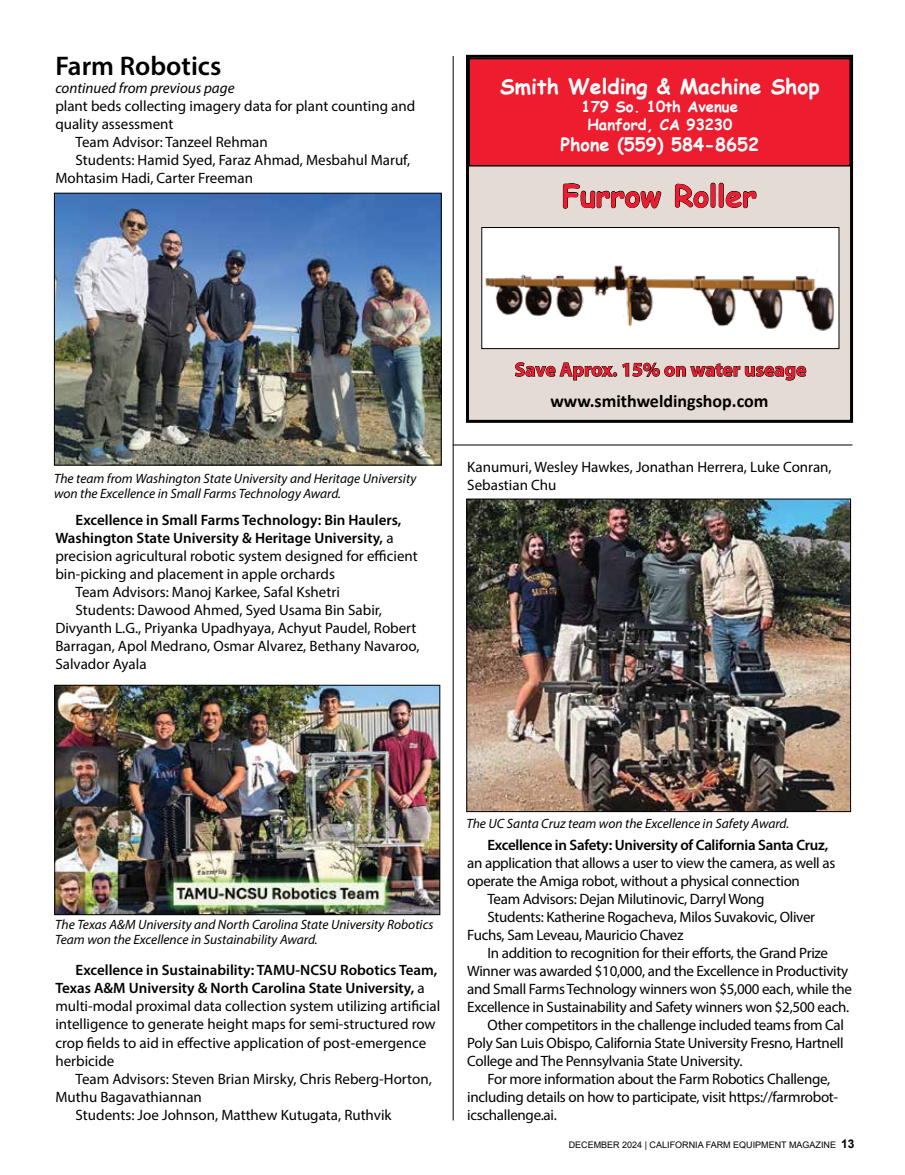
<style>
.page{position:relative;width:905px;height:1175px;background:#fff}
.page>*{position:absolute;margin:0;border:0;box-sizing:border-box;transform-origin:0 0}
.t1{font:700 30px "Comic Sans MS";color:#ed1c2e}
.t2{font:600 27px "Myriad Pro";color:#000}
.t3{font:700 21px "Comic Sans MS";color:#fff}
.t4{font:700 19.5px "Myriad Pro";color:#ed1c2e}
.t5{font:700 18px "Calibri";color:#000}
.t6{font:700 18px "Comic Sans MS";color:#fff}
.t7{font:15px/18px "Myriad Pro";letter-spacing:-.01em;color:#000}
.t8{font:600 15px "Myriad Pro";color:#000}
.t9{font:600 15px "Myriad Pro";letter-spacing:-.02em;color:#000}
.t10{font:700 15px/18px "Comic Sans MS";color:#fff;text-align:center}
.t11{font:italic 15px "Myriad Pro";color:#000}
.t12{font:italic 13.5px/15px "Myriad Pro";color:#000}
.t13{font:9px "Arial";color:#000}
.s1{font-weight:400}
.s2{font-weight:600}
.s3{font-weight:700;font-size:12px}
</style>
<div class="page">
<img style="left:56px;top:195px;width:383px;height:268px">
<div style="left:54px;top:193px;width:387px;height:272px;border:1px solid #000"></div>
<img style="left:56px;top:687px;width:382px;height:226px">
<div style="left:54px;top:685px;width:386px;height:230px;border:1px solid #000"></div>
<img style="left:468px;top:500px;width:380px;height:310px">
<div style="left:466px;top:498px;width:384px;height:314px;border:1px solid #000"></div>
<div style="left:467px;top:56px;width:384px;height:365px;background:#e4dcd4"></div>
<div style="left:466px;top:55px;width:387px;height:368px;border:3px solid #000"></div>
<div style="left:482px;top:227px;width:357px;height:121px;background:#fff"></div>
<div style="left:481px;top:227px;width:358px;height:122px;border:1px solid #000"></div>
<div style="left:469px;top:59px;width:381px;height:107px;background:#ed1c2e"></div>
<div style="left:468px;top:58px;width:382px;height:108px;border:2px solid #000"></div>
<svg style="left:562px;top:183px;width:99px;height:26px"></svg>
<svg style="left:674px;top:182px;width:82px;height:26px"></svg>
<img style="left:485px;top:265px;width:350px;height:66px">
<svg style="left:515px;top:362px;width:291px;height:19px"></svg>
<hr style="left:453px;top:56px;width:1px;height:1064px;background:#000">
<hr style="left:453px;top:445px;width:399px;height:1px;background:#000">
<h2 class="t2" style="left:55px;top:49px;width:167px">Farm Robotics</h2>
<p class="t11" style="left:55px;top:79px;width:181px">continued from previous page</p>
<p class="t7" style="left:55px;top:97px;width:361px">plant beds collecting imagery data for plant counting and</p>
<p class="t7" style="left:55px;top:115px;width:120px">quality assessment</p>
<p class="t7" style="left:76px;top:133px;width:194px">Team Advisor: Tanzeel Rehman</p>
<p class="t7" style="left:76px;top:151px;width:336px">Students: Hamid Syed, Faraz Ahmad, Mesbahul Maruf,</p>
<p class="t7" style="left:55px;top:169px;width:199px">Mohtasim Hadi, Carter Freeman</p>
<h3 class="t3" style="left:500px;top:71px;width:321px">Smith Welding &amp; Machine Shop</h3>
<p class="t10" style="left:581px;top:97px;width:158px">179 So. 10th Avenue<br>Hanford, CA 93230</p>
<p class="t6" style="left:560px;top:131px;width:200px">Phone (559) 584-8652</p>
<h1 class="t1" style="left:562px;top:174px;width:196px">Furrow Roller</h1>
<p class="t12" style="left:54px;top:470px;width:364px">The team from Washington State University and Heritage University won the Excellence in Small Farms Technology Award.</p>
<p class="t8" style="left:76px;top:510px;width:327px">Excellence in Small Farms Technology: Bin Haulers,</p>
<p class="t8" style="left:55px;top:528px;width:340px">Washington State University &amp; Heritage University, <span class="s1">a</span></p>
<p class="t7" style="left:55px;top:547px;width:364px">precision agricultural robotic system designed for efficient</p>
<p class="t7" style="left:55px;top:565px;width:281px">bin-picking and placement in apple orchards</p>
<p class="t7" style="left:76px;top:583px;width:266px">Team Advisors: Manoj Karkee, Safal Kshetri</p>
<p class="t7" style="left:76px;top:601px;width:308px">Students: Dawood Ahmed, Syed Usama Bin Sabir,</p>
<p class="t7" style="left:55px;top:619px;width:363px">Divyanth L.G., Priyanka Upadhyaya, Achyut Paudel, Robert</p>
<p class="t7" style="left:55px;top:637px;width:365px">Barragan, Apol Medrano, Osmar Alvarez, Bethany Navaroo,</p>
<p class="t7" style="left:55px;top:655px;width:93px">Salvador Ayala</p>
<h3 class="t4" style="left:514px;top:357px;width:293px">Save Aprox. 15% on water useage</h3>
<p class="t5" style="left:550px;top:388px;width:219px">www.smithweldingshop.com</p>
<p class="t7" style="left:467px;top:458px;width:366px">Kanumuri, Wesley Hawkes, Jonathan Herrera, Luke Conran,<br>Sebastian Chu</p>
<p class="t12" style="left:55px;top:916px;width:380px">The Texas A&amp;M University and North Carolina State University Robotics<br>Team won the Excellence in Sustainability Award.</p>
<p class="t7" style="left:55px;top:961px;width:386px;text-indent:20px"><span class="s2">Excellence in Sustainability: TAMU-NCSU Robotics Team, Texas A&amp;M University &amp; North Carolina State University,</span> a multi-modal proximal data collection system utilizing artificial intelligence to generate height maps for semi-structured row crop fields to aid in effective application of post-emergence herbicide</p>
<p class="t7" style="left:76px;top:1069px;width:357px">Team Advisors: Steven Brian Mirsky, Chris Reberg-Horton,</p>
<p class="t7" style="left:55px;top:1087px;width:148px">Muthu Bagavathiannan</p>
<p class="t7" style="left:76px;top:1105px;width:317px">Students: Joe Johnson, Matthew Kutugata, Ruthvik</p>
<p class="t12" style="left:466px;top:815px;width:324px">The UC Santa Cruz team won the Excellence in Safety Award.</p>
<p class="t9" style="left:487px;top:835px;width:342px">Excellence in Safety: University of California Santa Cruz,</p>
<p class="t7" style="left:467px;top:854px;width:369px">an application that allows a user to view the camera, as well as</p>
<p class="t7" style="left:467px;top:872px;width:334px">operate the Amiga robot, without a physical connection</p>
<p class="t7" style="left:487px;top:890px;width:278px">Team Advisors: Dejan Milutinovic, Darryl Wong</p>
<p class="t7" style="left:487px;top:908px;width:329px">Students: Katherine Rogacheva, Milos Suvakovic, Oliver</p>
<p class="t7" style="left:467px;top:926px;width:218px">Fuchs, Sam Leveau, Mauricio Chavez</p>
<p class="t7" style="left:487px;top:944px;width:342px">In addition to recognition for their efforts, the Grand Prize</p>
<p class="t7" style="left:467px;top:962px;width:382px">Winner was awarded $10,000, and the Excellence in Productivity</p>
<p class="t7" style="left:467px;top:980px;width:386px">and Small Farms Technology winners won $5,000 each, while the</p>
<p class="t7" style="left:467px;top:998px;width:383px">Excellence in Sustainability and Safety winners won $2,500 each.</p>
<p class="t7" style="left:487px;top:1016px;width:358px">Other competitors in the challenge included teams from Cal</p>
<p class="t7" style="left:467px;top:1034px;width:378px">Poly San Luis Obispo, California State University Fresno, Hartnell</p>
<p class="t7" style="left:467px;top:1052px;width:277px">College and The Pennsylvania State University.</p>
<p class="t7" style="left:487px;top:1070px;width:344px">For more information about the Farm Robotics Challenge,</p>
<p class="t7" style="left:467px;top:1088px;width:372px">including details on how to participate, visit https://farmrobot-</p>
<p class="t7" style="left:467px;top:1106px;width:91px">icschallenge.ai.</p>
<p class="t13" style="left:568px;top:1138px;width:287px">DECEMBER 2024 | CALIFORNIA FARM EQUIPMENT MAGAZINE <span class="s3">13</span></p>
</div>
